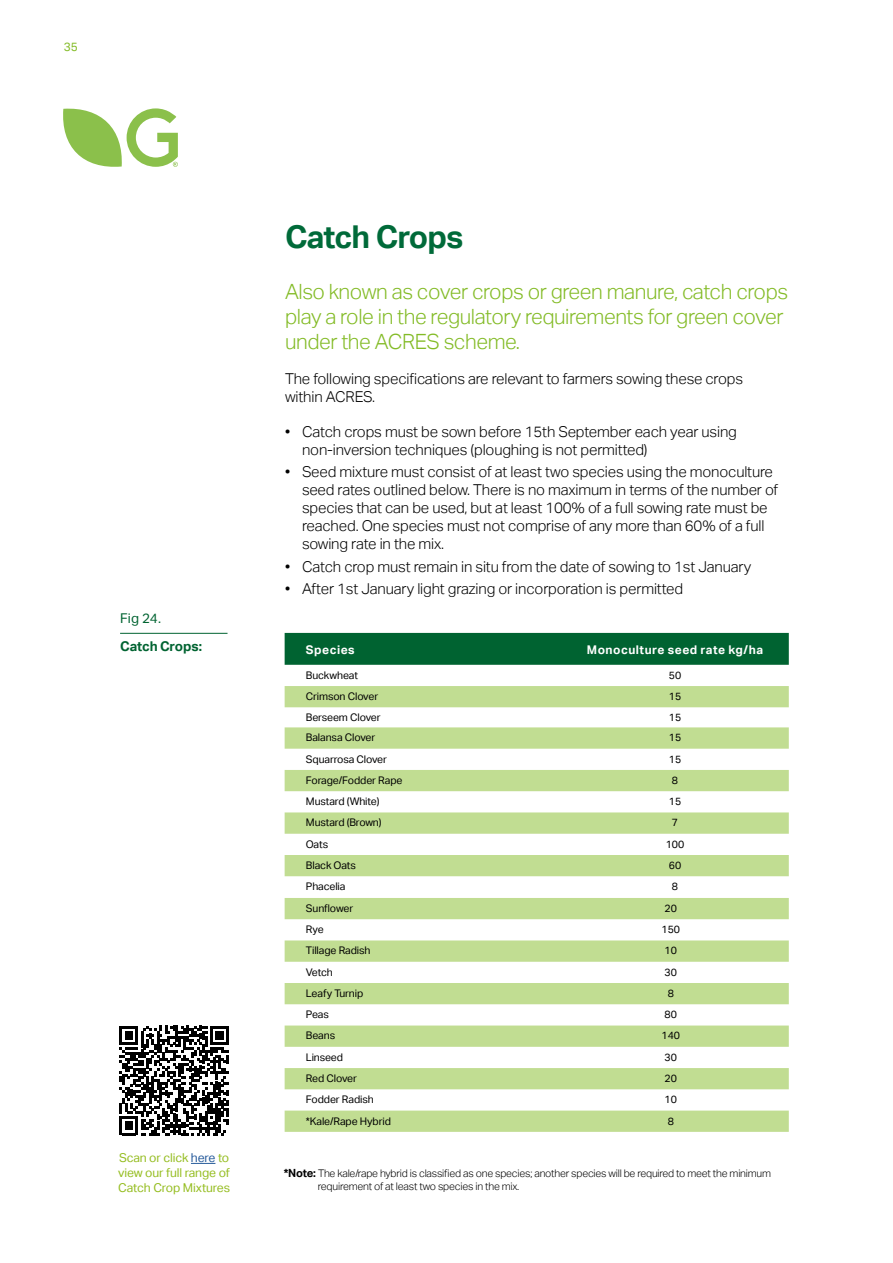
<style>
.page{position:relative;width:893px;height:1263px;background:#fff}
.page>*{position:absolute;margin:0;border:0;box-sizing:border-box;transform-origin:0 0}
.t1{font:700 31.5px "Aktiv Grotesk";letter-spacing:-.025em;color:#006a39}
.t2{font:300 21px/25.2px "Aktiv Grotesk";letter-spacing:-.02em;color:#83bb26}
.t3{font:300 15px/18px "Aktiv Grotesk";letter-spacing:-.01em;color:#000}
.t4{font:700 13.5px "Aktiv Grotesk";letter-spacing:-.01em;color:#006331}
.t5{font:13.5px "Aktiv Grotesk";color:#006331}
.t6{font:12.15px/14.7px "Aktiv Grotesk";letter-spacing:-.01em;color:#95bd20;text-align:justify}
.t7{font:700 12px "Aktiv Grotesk";letter-spacing:.04em;color:#fff}
.t8{font:12px "Aktiv Grotesk";color:#83bb26}
.t9{font:10.5px "Aktiv Grotesk";letter-spacing:-.01em;color:#000}
.t10{font:300 10.5px/12.6px "Aktiv Grotesk";letter-spacing:-.02em;color:#000}
.s1{color:#275b9b}
.s2{font-weight:700;font-size:11.25px}
</style>
<div class="page">
<svg style="left:191px;top:1163px;width:24px;height:1px"></svg>
<svg style="left:63px;top:108px;width:115px;height:59px"></svg>
<div style="left:285px;top:633px;width:504px;height:32px;background:#006331"></div>
<svg style="left:285px;top:686px;width:504px;height:446px;fill:#c1dd92"></svg>
<hr style="left:120px;top:633px;width:108px;height:1px;background:#006331">
<svg style="left:119px;top:1026px;width:110px;height:109px"></svg>
<p class="t8" style="left:64px;top:40px;width:16px">35</p>
<p class="t5" style="left:120px;top:610px;width:42px">Fig 24.</p>
<p class="t4" style="left:120px;top:639px;width:83px">Catch Crops:</p>
<p class="t6" style="left:118px;top:1151px;width:113px">Scan or click <span class="s1">here</span> to view our full range of Catch Crop Mixtures</p>
<h1 class="t1" style="left:285px;top:219px;width:180px">Catch Crops</h1>
<h2 class="t2" style="left:285px;top:279px;width:505px">Also known as cover crops or green manure, catch crops play a role in the regulatory requirements for green cover under the ACRES scheme.</h2>
<p class="t3" style="left:285px;top:370px;width:460px">The following specifications are relevant to farmers sowing these crops within ACRES.</p>
<p class="t3" style="left:302px;top:423px;width:436px;text-indent:-17px">• Catch crops must be sown before 15th September each year using non-inversion techniques (ploughing is not permitted)</p>
<p class="t3" style="left:302px;top:463px;width:478px;text-indent:-17px">• Seed mixture must consist of at least two species using the monoculture seed rates outlined below. There is no maximum in terms of the number of species that can be used, but at least 100% of a full sowing rate must be reached. One species must not comprise of any more than 60% of a full sowing rate in the mix.</p>
<p class="t3" style="left:285px;top:557px;width:468px">• Catch crop must remain in situ from the date of sowing to 1st January</p>
<p class="t3" style="left:285px;top:580px;width:400px">• After 1st January light grazing or incorporation is permitted</p>
<p class="t7" style="left:306px;top:643px;width:50px">Species</p>
<p class="t7" style="left:587px;top:643px;width:178px">Monoculture seed rate kg/ha</p>
<p class="t9" style="left:306px;top:669px;width:54px">Buckwheat</p>
<p class="t9" style="left:669px;top:669px;width:14px">50</p>
<p class="t9" style="left:306px;top:690px;width:74px">Crimson Clover</p>
<p class="t9" style="left:669px;top:690px;width:14px">15</p>
<p class="t9" style="left:306px;top:711px;width:76px">Berseem Clover</p>
<p class="t9" style="left:669px;top:711px;width:14px">15</p>
<p class="t9" style="left:306px;top:731px;width:71px">Balansa Clover</p>
<p class="t9" style="left:669px;top:731px;width:14px">15</p>
<p class="t9" style="left:306px;top:753px;width:83px">Squarrosa Clover</p>
<p class="t9" style="left:669px;top:753px;width:14px">15</p>
<p class="t9" style="left:306px;top:774px;width:98px">Forage/Fodder Rape</p>
<p class="t9" style="left:672px;top:774px;width:8px">8</p>
<p class="t9" style="left:306px;top:795px;width:75px">Mustard (White)</p>
<p class="t9" style="left:669px;top:795px;width:14px">15</p>
<p class="t9" style="left:306px;top:816px;width:77px">Mustard (Brown)</p>
<p class="t9" style="left:672px;top:816px;width:8px">7</p>
<p class="t9" style="left:306px;top:838px;width:24px">Oats</p>
<p class="t9" style="left:666px;top:838px;width:20px">100</p>
<p class="t9" style="left:306px;top:859px;width:52px">Black Oats</p>
<p class="t9" style="left:669px;top:859px;width:14px">60</p>
<p class="t9" style="left:306px;top:880px;width:41px">Phacelia</p>
<p class="t9" style="left:672px;top:880px;width:8px">8</p>
<p class="t9" style="left:306px;top:902px;width:49px">Sunflower</p>
<p class="t9" style="left:665px;top:902px;width:14px">20</p>
<p class="t9" style="left:306px;top:923px;width:19px">Rye</p>
<p class="t9" style="left:662px;top:923px;width:20px">150</p>
<p class="t9" style="left:306px;top:945px;width:66px">Tillage Radish</p>
<p class="t9" style="left:665px;top:945px;width:14px">10</p>
<p class="t9" style="left:306px;top:966px;width:29px">Vetch</p>
<p class="t9" style="left:665px;top:966px;width:14px">30</p>
<p class="t9" style="left:306px;top:987px;width:59px">Leafy Turnip</p>
<p class="t9" style="left:668px;top:987px;width:8px">8</p>
<p class="t9" style="left:306px;top:1008px;width:25px">Peas</p>
<p class="t9" style="left:665px;top:1008px;width:14px">80</p>
<p class="t9" style="left:306px;top:1030px;width:31px">Beans</p>
<p class="t9" style="left:662px;top:1030px;width:20px">140</p>
<p class="t9" style="left:306px;top:1051px;width:39px">Linseed</p>
<p class="t9" style="left:665px;top:1051px;width:14px">30</p>
<p class="t9" style="left:306px;top:1072px;width:53px">Red Clover</p>
<p class="t9" style="left:665px;top:1072px;width:14px">20</p>
<p class="t9" style="left:306px;top:1093px;width:69px">Fodder Radish</p>
<p class="t9" style="left:665px;top:1093px;width:14px">10</p>
<p class="t9" style="left:306px;top:1115px;width:87px">*Kale/Rape Hybrid</p>
<p class="t9" style="left:668px;top:1115px;width:8px">8</p>
<p class="t10" style="left:318px;top:1167px;width:455px;text-indent:-34px"><span class="s2">*Note:</span> The kale/rape hybrid is classified as one species; another species will be required to meet the minimum requirement of at least two species in the mix.</p>
</div>
